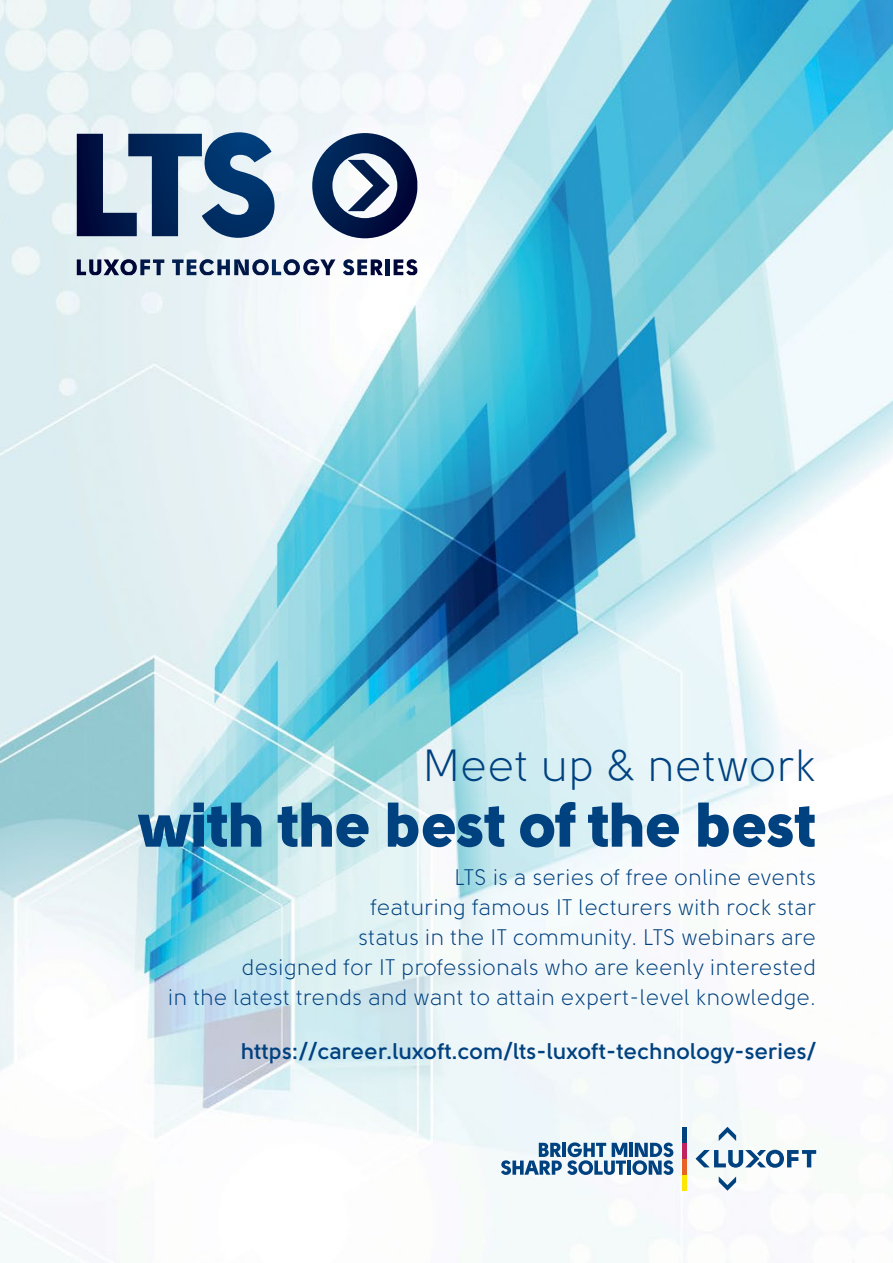
<style>
.page{position:relative;width:893px;height:1263px;background:#fff}
.page>*{position:absolute;margin:0;border:0;box-sizing:border-box;transform-origin:0 0}
.t1{font:900 63px "Luxoft Sans";color:#004180}
.t2{font:45px "Luxoft Sans";color:#004180}
.t3{font:22.5px/30px "Luxoft Sans";color:#004180;text-align:right}
.t4{font:600 22.5px "Luxoft Sans";color:#004180}
</style>
<div class="page">
<img style="left:0;top:0;width:893px;height:1263px">
<svg style="left:77px;top:259px;width:87px;height:16px"></svg>
<svg style="left:172px;top:259px;width:163px;height:16px"></svg>
<svg style="left:343px;top:259px;width:40px;height:16px"></svg>
<hr style="left:386px;top:259px;width:4px;height:16px;background:#001545">
<svg style="left:394px;top:259px;width:23px;height:16px"></svg>
<svg style="left:77px;top:132px;width:198px;height:106px;background:#657e9d"></svg>
<svg style="left:312px;top:133px;width:105px;height:105px"></svg>
<svg style="left:501px;top:1142px;width:172px;height:33px"></svg>
<div style="left:682px;top:1127px;width:5px;height:16px;background:#004180"></div>
<div style="left:682px;top:1143px;width:5px;height:16px;background:#c0235e"></div>
<div style="left:682px;top:1159px;width:5px;height:16px;background:#e76425"></div>
<div style="left:682px;top:1175px;width:5px;height:16px;background:#ffe600"></div>
<svg style="left:719px;top:1127px;width:17px;height:14px"></svg>
<svg style="left:719px;top:1176px;width:17px;height:15px"></svg>
<svg style="left:695px;top:1150px;width:121px;height:18px"></svg>
<h2 class="t2" style="left:422px;top:741px;width:395px">Meet up &amp; network</h2>
<h1 class="t1" style="left:139px;top:788px;width:678px">with the best of the best</h1>
<p class="t3" style="left:168px;top:862px;width:650px">LTS is a series of free online events<br>featuring famous IT lecturers with rock star<br>status in the IT community. LTS webinars are<br>designed for IT professionals who are keenly interested<br>in the latest trends and want to attain expert-level knowledge.</p>
<p class="t4" style="left:241px;top:1038px;width:577px">https://career.luxoft.com/lts-luxoft-technology-series/</p>
</div>
